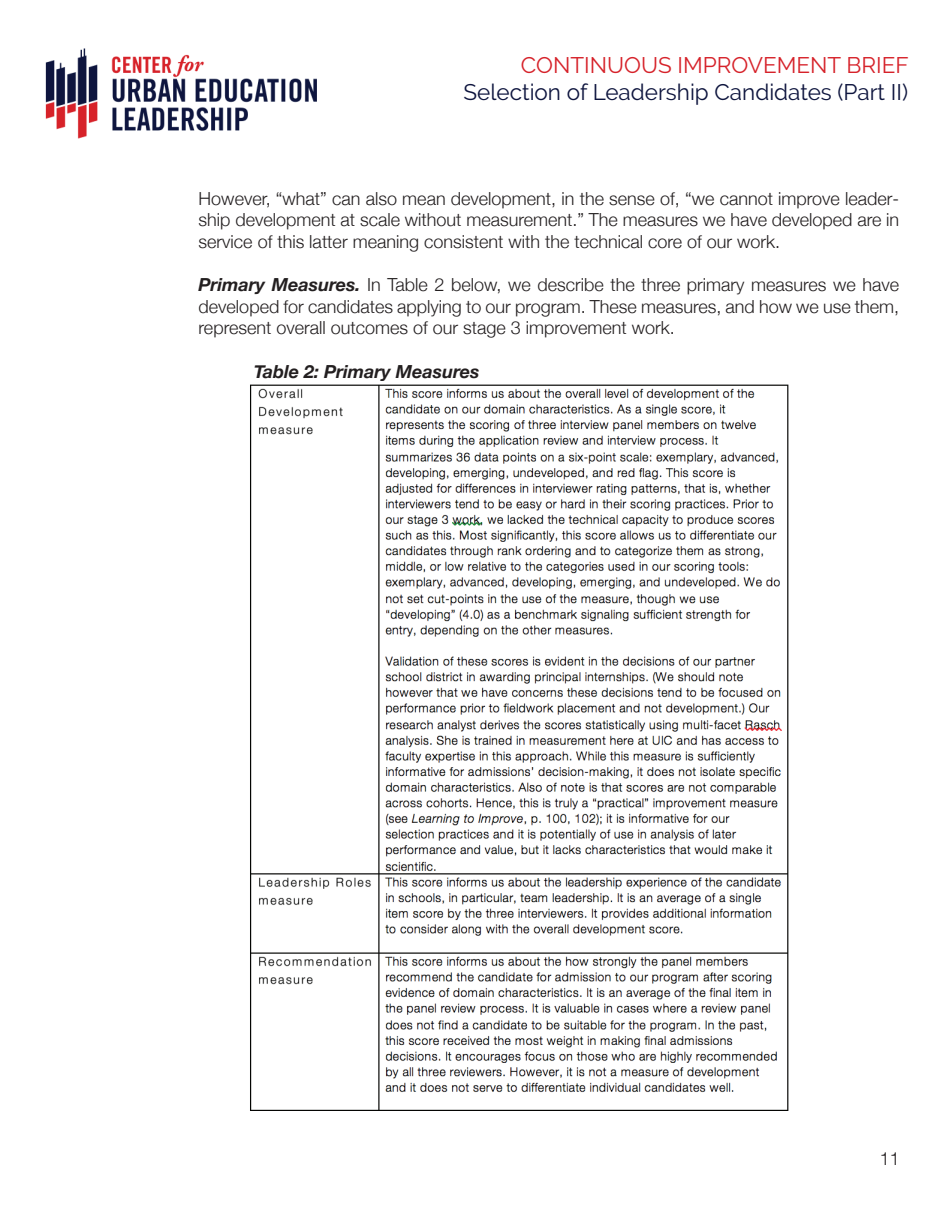
<style>
.page{position:relative;width:945px;height:1215px;background:#fff}
.page>*{position:absolute;margin:0;border:0;box-sizing:border-box;transform-origin:0 0}
.t1{font:22.5px "Raleway";color:#0e153e}
.t2{font:22.5px "Raleway";color:#d6222a}
.t3{font:300 18px/21.6px "Helvetica Neue";color:#231f20;text-align:justify}
.t4{font:italic 700 18px "Helvetica Neue";color:#231f20}
.s1{font-weight:700;font-style:italic}
</style>
<div class="page">
<img style="left:45px;top:48px;width:272px;height:91px">
<img style="left:250px;top:384px;width:539px;height:727px">
<p class="t2" style="left:521px;top:52px;width:389px">CONTINUOUS IMPROVEMENT BRIEF</p>
<p class="t1" style="left:464px;top:79px;width:446px">Selection of Leadership Candidates (Part II)</p>
<p class="t3" style="left:199px;top:187px;width:702px">However, “what” can also mean development, in the sense of, “we cannot improve leader&shy;ship development at scale without measurement.” The measures we have developed are in service of this latter meaning consistent with the technical core of our work.</p>
<p class="t3" style="left:199px;top:273px;width:702px"><span class="s1">Primary Measures.</span> In Table 2 below, we describe the three primary measures we have developed for candidates applying to our program. These measures, and how we use them, represent overall outcomes of our stage 3 improvement work.</p>
<p class="t4" style="left:254px;top:357px;width:227px">Table 2: Primary Measures</p>
<p class="t3" style="left:880px;top:1147px;width:22px">11</p>
</div>
